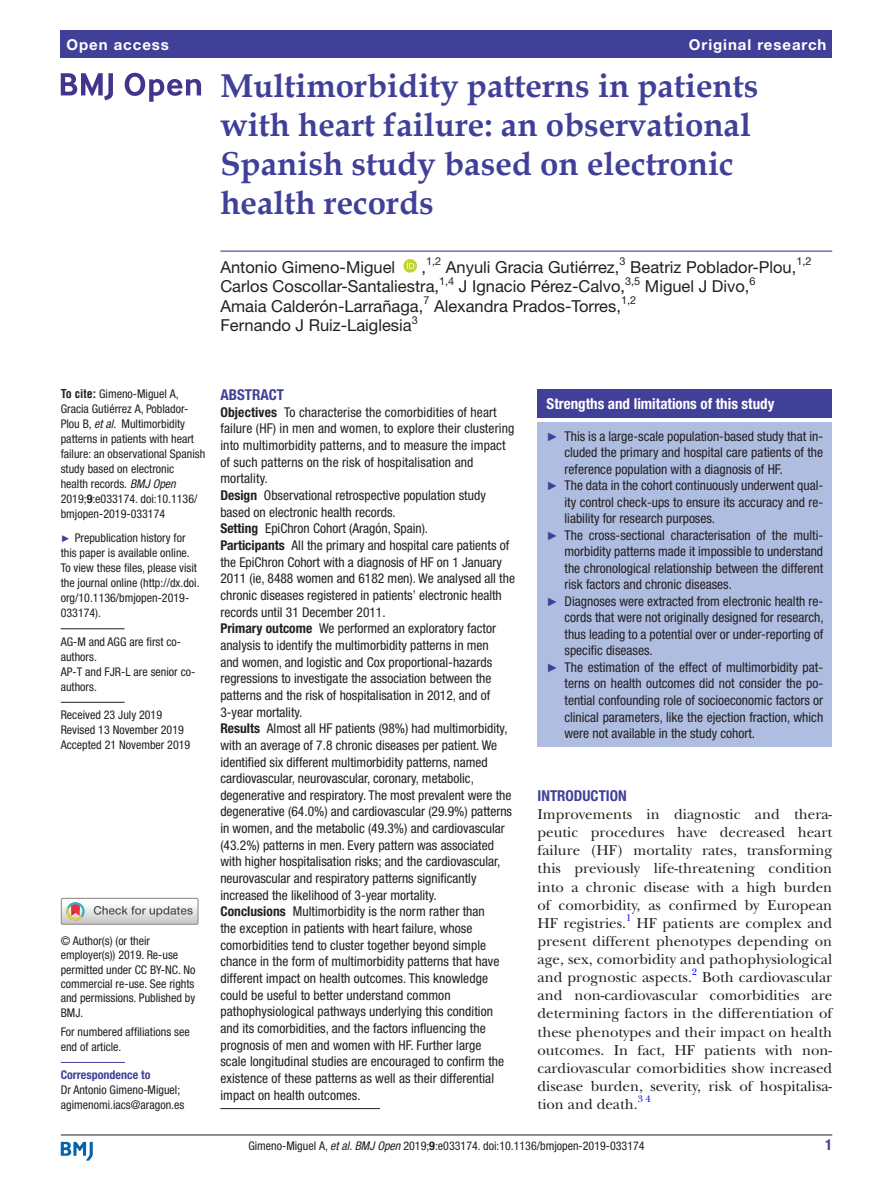
<style>
.page{position:relative;width:893px;height:1191px;background:#fff}
.page>*{position:absolute;margin:0;border:0;box-sizing:border-box;transform-origin:0 0}
.t1{font:700 33px/39px "Book Antiqua";color:#414099}
.t2{font:16.5px "Helvetica Neue LT Std";color:#231f20}
.t3{font:15px/18.1px "New Baskerville";color:#231f20;text-align:justify}
.t4{font:700 condensed 15px "Helvetica Neue LT Std";color:#fff}
.t5{font:700 15px "Helvetica Neue LT Std";letter-spacing:.065em;color:#fff}
.t6{font:700 condensed 15px "Helvetica Neue LT Std";color:#414099}
.t7{font:condensed 13.5px/16.6px "Helvetica Neue LT Std";color:#231f20}
.t8{font:condensed 12px/15px "Helvetica Neue LT Std";color:#231f20}
.t9{font:700 condensed 12px "Helvetica Neue LT Std";color:#414099}
.t10{font:10.95px "Helvetica Neue LT Std";color:#231f20}
.t11{font:9.9px "New Baskerville";color:#00f}
.s1{font-family:"Helvetica LT Std";font-weight:700}
.s2{font-style:italic}
.s3{font-weight:700}
.s4{font-family:"Arial";font-stretch:normal;font-size:9.75px;color:#414099}
.s5{font-family:"Arial";font-stretch:normal;font-size:12px;color:#414099}
</style>
<div class="page">
<hr style="left:61px;top:1134px;width:771px;height:1px;background:#231f20">
<svg style="left:61px;top:1141px;width:32px;height:19px"></svg>
<div style="left:61px;top:31px;width:771px;height:27px;background:#414099"></div>
<hr style="left:220px;top:250px;width:612px;height:2px;background:#414099">
<svg style="left:403px;top:259px;width:14px;height:14px"></svg>
<hr style="left:61px;top:628px;width:64px;height:1px;background:#231f20">
<hr style="left:61px;top:702px;width:64px;height:1px;background:#231f20">
<hr style="left:61px;top:1062px;width:64px;height:1px;background:#414099">
<svg style="left:61px;top:73px;width:52px;height:27px"></svg>
<svg style="left:125px;top:73px;width:76px;height:29px"></svg>
<div style="left:61px;top:897px;width:138px;height:27px;border:1px solid #969090"></div>
<svg style="left:61px;top:898px;width:137px;height:26px"></svg>
<hr style="left:220px;top:1108px;width:160px;height:1px;background:#231f20">
<div style="left:538px;top:389px;width:294px;height:29px;background:#414099"></div>
<div style="left:538px;top:422px;width:294px;height:325px;background:#afbde1"></div>
<p class="t5" style="left:66px;top:35px;width:104px">Open access</p>
<p class="t5" style="left:689px;top:35px;width:139px">Original research</p>
<h1 class="t1" style="left:220px;top:66px;width:539px">Multimorbidity patterns in patients with heart failure: an observational<br>Spanish study based on electronic health records</h1>
<p class="t10" style="left:426px;top:255px;width:17px">1,2</p>
<p class="t2" style="left:446px;top:257px;width:175px">Anyuli Gracia Gutiérrez,</p>
<p class="t10" style="left:619px;top:255px;width:8px">3</p>
<p class="t2" style="left:630px;top:257px;width:168px">Beatriz Poblador-Plou,</p>
<p class="t10" style="left:796px;top:255px;width:17px">1,2</p>
<p class="t2" style="left:220px;top:276px;width:220px">Carlos Coscollar-Santaliestra,</p>
<p class="t10" style="left:439px;top:274px;width:17px">1,4</p>
<p class="t2" style="left:459px;top:276px;width:168px">J Ignacio Pérez-Calvo,</p>
<p class="t10" style="left:625px;top:274px;width:17px">3,5</p>
<p class="t2" style="left:645px;top:276px;width:106px">Miguel J Divo,</p>
<p class="t10" style="left:749px;top:274px;width:8px">6</p>
<p class="t2" style="left:220px;top:296px;width:204px">Amaia Calderón-Larrañaga,</p>
<p class="t10" style="left:423px;top:294px;width:8px">7</p>
<p class="t2" style="left:434px;top:296px;width:188px">Alexandra Prados-Torres,</p>
<p class="t10" style="left:621px;top:294px;width:17px">1,2</p>
<p class="t2" style="left:220px;top:315px;width:193px">Fernando J Ruiz-Laiglesia</p>
<p class="t10" style="left:412px;top:313px;width:8px">3</p>
<p class="t2" style="left:220px;top:257px;width:176px">Antonio Gimeno-Miguel</p>
<p class="t2" style="left:422px;top:257px;width:6px">,</p>
<p class="t8" style="left:61px;top:386px;width:146px"><span class="s1">To cite:</span> Gimeno-Miguel A,<br>Gracia Gutiérrez A, Poblador-<br>Plou B, <span class="s2">et al</span>. Multimorbidity patterns in patients with heart failure: an observational Spanish study based on electronic<br>health records. <span class="s2">BMJ Open<br></span>2019;<span class="s3">9</span>:e033174. doi:10.1136/ bmjopen-2019-033174</p>
<p class="t8" style="left:61px;top:530px;width:140px"><span class="s4">►</span> Prepublication history for this paper is available online.<br>To view these files, please visit the journal online (http://dx.doi. org/10.1136/bmjopen-2019-<br>033174).</p>
<p class="t8" style="left:61px;top:634px;width:136px">AG-M and AGG are first co&shy;authors.<br>AP-T and FJR-L are senior co&shy;authors.</p>
<p class="t8" style="left:61px;top:707px;width:131px">Received 23 July 2019<br>Revised 13 November 2019<br>Accepted 21 November 2019</p>
<p class="t8" style="left:61px;top:933px;width:136px;line-height:14.4px">© Author(s) (or their employer(s)) 2019. Re-use permitted under CC BY-NC. No commercial re-use. See rights and permissions. Published by<br>BMJ.</p>
<p class="t8" style="left:61px;top:1024px;width:130px">For numbered affiliations see end of article.</p>
<p class="t9" style="left:61px;top:1067px;width:91px">Correspondence to</p>
<p class="t8" style="left:61px;top:1082px;width:125px">Dr Antonio Gimeno-Miguel; agimenomi.iacs@aragon.es</p>
<p class="t6" style="left:220px;top:386px;width:65px">Abstract</p>
<p class="t7" style="left:220px;top:403px;width:296px"><span class="s3">Objectives</span> To characterise the comorbidities of heart failure (HF) in men and women, to explore their clustering into multimorbidity patterns, and to measure the impact of such patterns on the risk of hospitalisation and mortality.<br><span class="s3">Design</span> Observational retrospective population study based on electronic health records.<br><span class="s3">Setting</span> EpiChron Cohort (Aragón, Spain).<br><span class="s3">Participants</span> All the primary and hospital care patients of the EpiChron Cohort with a diagnosis of HF on 1 January 2011 (ie, 8488 women and 6182 men). We analysed all the chronic diseases registered in patients’ electronic health records until 31 December 2011.<br><span class="s3">Primary outcome</span> We performed an exploratory factor analysis to identify the multimorbidity patterns in men<br>and women, and logistic and Cox proportional-hazards regressions to investigate the association between the patterns and the risk of hospitalisation in 2012, and of 3-year mortality.<br><span class="s3">Results</span> Almost all HF patients (98%) had multimorbidity, with an average of 7.8 chronic diseases per patient. We identified six different multimorbidity patterns, named cardiovascular, neurovascular, coronary, metabolic, degenerative and respiratory. The most prevalent were the degenerative (64.0%) and cardiovascular (29.9%) patterns in women, and the metabolic (49.3%) and cardiovascular (43.2%) patterns in men. Every pattern was associated with higher hospitalisation risks; and the cardiovascular, neurovascular and respiratory patterns significantly increased the likelihood of 3-year mortality.<br><span class="s3">Conclusions</span> Multimorbidity is the norm rather than<br>the exception in patients with heart failure, whose comorbidities tend to cluster together beyond simple chance in the form of multimorbidity patterns that have different impact on health outcomes. This knowledge could be useful to better understand common pathophysiological pathways underlying this condition and its comorbidities, and the factors influencing the prognosis of men and women with HF. Further large<br>scale longitudinal studies are encouraged to confirm the existence of these patterns as well as their differential impact on health outcomes.</p>
<p class="t4" style="left:547px;top:395px;width:229px">Strengths and limitations of this study</p>
<p class="t7" style="left:547px;top:428px;width:278px"><span class="s5">►</span> This is a large-scale population-based study that in-</p>
<p class="t7" style="left:565px;top:444px;width:260px">cluded the primary and hospital care patients of the</p>
<p class="t7" style="left:565px;top:461px;width:220px">reference population with a diagnosis of HF.</p>
<p class="t7" style="left:547px;top:477px;width:278px"><span class="s5">►</span> The data in the cohort continuously underwent qual-</p>
<p class="t7" style="left:565px;top:494px;width:260px">ity control check-ups to ensure its accuracy and re-</p>
<p class="t7" style="left:565px;top:510px;width:152px">liability for research purposes.</p>
<p class="t7" style="left:547px;top:527px;width:278px"><span class="s5">►</span> The cross-sectional characterisation of the multi-</p>
<p class="t7" style="left:565px;top:543px;width:260px">morbidity patterns made it impossible to understand</p>
<p class="t7" style="left:565px;top:560px;width:260px">the chronological relationship between the different</p>
<p class="t7" style="left:565px;top:576px;width:169px">risk factors and chronic diseases.</p>
<p class="t7" style="left:547px;top:593px;width:278px"><span class="s5">►</span> Diagnoses were extracted from electronic health re-</p>
<p class="t7" style="left:565px;top:609px;width:261px">cords that were not originally designed for research,</p>
<p class="t7" style="left:565px;top:626px;width:260px">thus leading to a potential over or under-reporting of</p>
<p class="t7" style="left:565px;top:642px;width:90px">specific diseases.</p>
<p class="t7" style="left:547px;top:659px;width:278px"><span class="s5">►</span> The estimation of the effect of multimorbidity pat-</p>
<p class="t7" style="left:565px;top:675px;width:260px">terns on health outcomes did not consider the po-</p>
<p class="t7" style="left:565px;top:692px;width:260px">tential confounding role of socioeconomic factors or</p>
<p class="t7" style="left:565px;top:708px;width:260px">clinical parameters, like the ejection fraction, which</p>
<p class="t7" style="left:565px;top:725px;width:192px">were not available in the study cohort.</p>
<p class="t6" style="left:538px;top:786px;width:91px">Introduction</p>
<p class="t3" style="left:538px;top:805px;width:296px">Improvements in diagnostic and thera&shy;peutic procedures have decreased heart failure (HF) mortality rates, transforming this previously life-threatening condition into a chronic disease with a high burden of comorbidity, as confirmed by European HF registries.<sup>1</sup> HF patients are complex and present different phenotypes depending on age, sex, comorbidity and pathophysiological and prognostic aspects.</p>
<p class="t11" style="left:692px;top:966px;width:7px">2</p>
<p class="t3" style="left:538px;top:968px;width:296px;text-indent:165px">Both cardiovascular and non-cardiovascular comorbidities are determining factors in the differentiation of these phenotypes and their impact on health outcomes. In fact, HF patients with non&shy;cardiovascular comorbidities show increased disease burden, severity, risk of hospitalisa&shy;tion and death.</p>
<p class="t11" style="left:638px;top:1093px;width:14px">3 4</p>
<p class="t8" style="left:248px;top:1137px;width:398px">Gimeno-Miguel A, <span class="s2">et al</span>. <span class="s2">BMJ Open</span> 2019;<span class="s3">9</span>:e033174. doi:10.1136/bmjopen-2019-033174</p>
<p class="t6" style="left:825px;top:1135px;width:9px">1</p>
</div>
